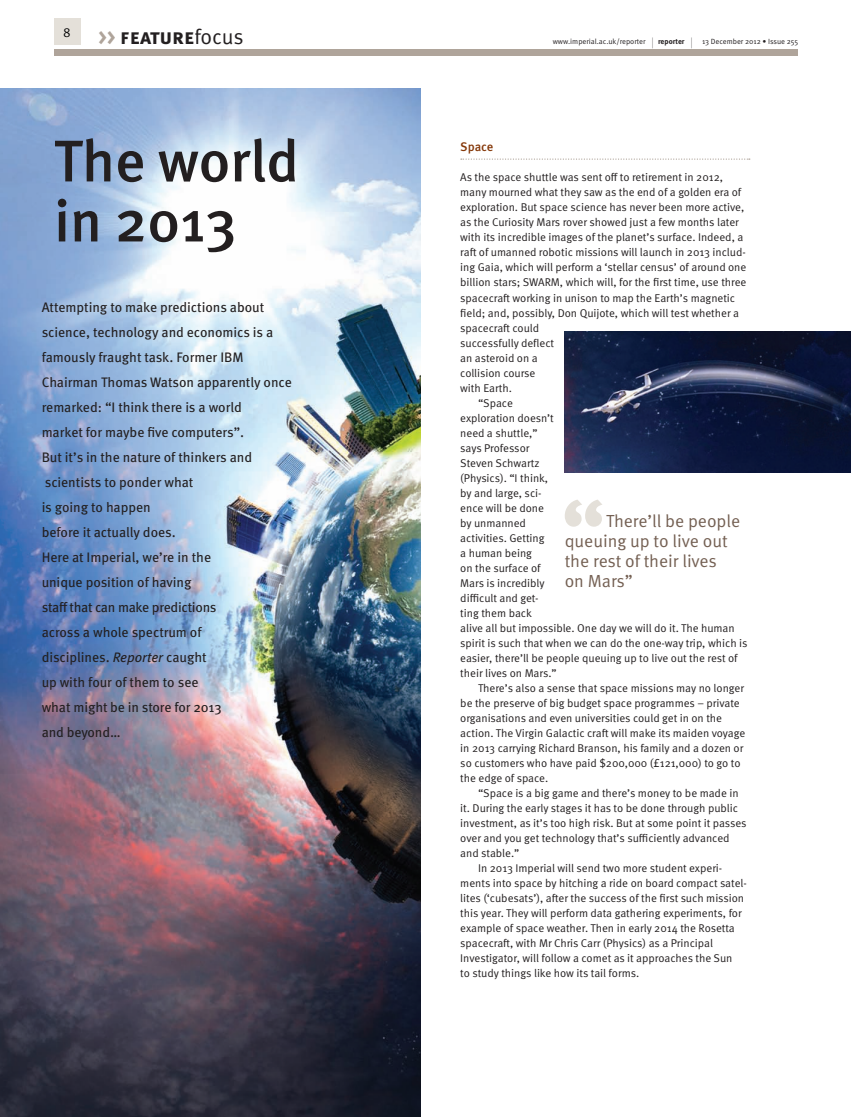
<style>
.page{position:relative;width:851px;height:1117px;background:#fff}
.page>*{position:absolute;margin:0;border:0;box-sizing:border-box;transform-origin:0 0}
.t1{font:500 58.75px/60px "Meta OT";letter-spacing:-.01em;color:#231f20}
.t2{font:700 21.25px "Meta OT";letter-spacing:-.005em;color:#231f20}
.t3{font:17.5px/20px "Meta OT Norm";letter-spacing:-.005em;color:#746053}
.t4{font:13.75px/25px "Meta OT";letter-spacing:-.005em;color:#231f20}
.t5{font:13.12px "Meta OT Norm";color:#000}
.t6{font:500 12.5px "Meta OT";color:#853809}
.t7{font:11.25px "Meta OT Norm";letter-spacing:-.005em;color:#231f20}
.t8{font:7.5px "Meta OT Norm";letter-spacing:-.005em;color:#231f20}
.t9{font:700 7.5px "Meta OT";color:#231f20}
.s1{color:#afa49a}
.s2{font-family:"Meta OT Norm";font-weight:400}
.s3{font-size:11.25px}
.s4{font-family:"Meta OT Norm";font-weight:400;font-size:11.25px}
.s5{font-style:italic}
</style>
<div class="page">
<img style="left:0;top:89px;width:420px;height:1027px">
<img style="left:564px;top:331px;width:286px;height:141px">
<svg style="left:565px;top:499px;width:37px;height:27px"></svg>
<svg style="left:461px;top:158px;width:288px;height:2px"></svg>
<div style="left:54px;top:19px;width:26px;height:26px;background:#e4e0d9"></div>
<div style="left:54px;top:49px;width:743px;height:7px;background:#afa49a"></div>
<p class="t5" style="left:63px;top:24px;width:9px">8</p>
<h2 class="t2" style="left:98px;top:24px;width:147px"><span class="s1">&gt;&gt;</span> feature<span class="s2">focus</span></h2>
<p class="t8" style="left:552px;top:37px;width:102px">www.imperial.ac.uk/reporter <span class="s3">|</span></p>
<p class="t9" style="left:658px;top:37px;width:35px">reporter <span class="s4">|</span></p>
<p class="t8" style="left:702px;top:37px;width:98px">13 December 2012 • Issue 255</p>
<h1 class="t1" style="left:54px;top:132px;width:247px">The world in 2013</h1>
<p class="t4" style="left:42px;top:294px;width:251px">Attempting to make predictions about science, technology and economics is a famously fraught task. Former IBM<br>Chairman Thomas Watson apparently once remarked: “I think there is a world<br>market for maybe five computers”.<br>But it’s in the nature of thinkers and scientists to ponder what<br>is going to happen<br>before it actually does.<br>Here at Imperial, we’re in the<br>unique position of having<br>staff that can make predictions<br>across a whole spectrum of<br>disciplines. <span class="s5">Reporter</span> caught<br>up with four of them to see<br>what might be in store for 2013<br>and beyond…</p>
<p class="t6" style="left:460px;top:139px;width:35px">Space</p>
<p class="t7" style="left:460px;top:171px;width:264px">As the space shuttle was sent off to retirement in 2012,</p>
<p class="t7" style="left:460px;top:186px;width:282px">many mourned what they saw as the end of a golden era of</p>
<p class="t7" style="left:460px;top:201px;width:285px">exploration. But space science has never been more active,</p>
<p class="t7" style="left:460px;top:216px;width:280px">as the Curiosity Mars rover showed just a few months later</p>
<p class="t7" style="left:460px;top:231px;width:284px">with its incredible images of the planet’s surface. Indeed, a</p>
<p class="t7" style="left:460px;top:246px;width:287px">raft of umanned robotic missions will launch in 2013 includ-</p>
<p class="t7" style="left:460px;top:261px;width:287px">ing Gaia, which will perform a ‘stellar census’ of around one</p>
<p class="t7" style="left:460px;top:276px;width:287px">billion stars; SWARM, which will, for the first time, use three</p>
<p class="t7" style="left:460px;top:291px;width:276px">spacecraft working in unison to map the Earth’s magnetic</p>
<p class="t7" style="left:460px;top:306px;width:280px">field; and, possibly, Don Quijote, which will test whether a</p>
<p class="t7" style="left:460px;top:321px;width:80px">spacecraft could</p>
<p class="t7" style="left:460px;top:336px;width:95px">successfully deflect</p>
<p class="t7" style="left:460px;top:351px;width:79px">an asteroid on a</p>
<p class="t7" style="left:460px;top:366px;width:77px">collision course</p>
<p class="t7" style="left:460px;top:381px;width:53px">with Earth.</p>
<p class="t7" style="left:478px;top:396px;width:36px">“Space</p>
<p class="t7" style="left:460px;top:411px;width:95px">exploration doesn’t</p>
<p class="t7" style="left:460px;top:426px;width:79px">need a shuttle,”</p>
<p class="t7" style="left:460px;top:441px;width:71px">says Professor</p>
<p class="t7" style="left:460px;top:456px;width:81px">Steven Schwartz</p>
<p class="t7" style="left:460px;top:471px;width:89px">(Physics). “I think,</p>
<p class="t7" style="left:460px;top:486px;width:83px">by and large, sci-</p>
<p class="t7" style="left:460px;top:501px;width:85px">ence will be done</p>
<p class="t7" style="left:460px;top:516px;width:67px">by unmanned</p>
<p class="t7" style="left:460px;top:531px;width:86px">activities. Getting</p>
<p class="t7" style="left:460px;top:546px;width:73px">a human being</p>
<p class="t7" style="left:460px;top:561px;width:82px">on the surface of</p>
<p class="t7" style="left:460px;top:576px;width:86px">Mars is incredibly</p>
<p class="t7" style="left:460px;top:591px;width:80px">difficult and get-</p>
<p class="t7" style="left:460px;top:606px;width:73px">ting them back</p>
<p class="t7" style="left:460px;top:621px;width:276px">alive all but impossible. One day we will do it. The human</p>
<p class="t7" style="left:460px;top:636px;width:289px">spirit is such that when we can do the one-way trip, which is</p>
<p class="t7" style="left:460px;top:651px;width:279px">easier, there’ll be people queuing up to live out the rest of</p>
<p class="t7" style="left:460px;top:666px;width:98px">their lives on Mars.”</p>
<p class="t7" style="left:478px;top:681px;width:267px">There’s also a sense that space missions may no longer</p>
<p class="t7" style="left:460px;top:696px;width:281px">be the preserve of big budget space programmes – private</p>
<p class="t7" style="left:460px;top:710px;width:263px">organisations and even universities could get in on the</p>
<p class="t7" style="left:460px;top:725px;width:286px">action. The Virgin Galactic craft will make its maiden voyage</p>
<p class="t7" style="left:460px;top:740px;width:285px">in 2013 carrying Richard Branson, his family and a dozen or</p>
<p class="t7" style="left:460px;top:755px;width:282px">so customers who have paid $200,000 (£121,000) to go to</p>
<p class="t7" style="left:460px;top:770px;width:89px">the edge of space.</p>
<p class="t7" style="left:478px;top:785px;width:262px">“Space is a big game and there’s money to be made in</p>
<p class="t7" style="left:460px;top:800px;width:279px">it. During the early stages it has to be done through public</p>
<p class="t7" style="left:460px;top:815px;width:288px">investment, as it’s too high risk. But at some point it passes</p>
<p class="t7" style="left:460px;top:830px;width:271px">over and you get technology that’s sufficiently advanced</p>
<p class="t7" style="left:460px;top:845px;width:61px">and stable.”</p>
<p class="t7" style="left:478px;top:860px;width:246px">In 2013 Imperial will send two more student experi-</p>
<p class="t7" style="left:460px;top:875px;width:288px">ments into space by hitching a ride on board compact satel-</p>
<p class="t7" style="left:460px;top:890px;width:285px">lites (‘cubesats’), after the success of the first such mission</p>
<p class="t7" style="left:460px;top:905px;width:283px">this year. They will perform data gathering experiments, for</p>
<p class="t7" style="left:460px;top:920px;width:276px">example of space weather. Then in early 2014 the Rosetta</p>
<p class="t7" style="left:460px;top:935px;width:254px">spacecraft, with Mr Chris Carr (Physics) as a Principal</p>
<p class="t7" style="left:460px;top:950px;width:273px">Investigator, will follow a comet as it approaches the Sun</p>
<p class="t7" style="left:460px;top:965px;width:180px">to study things like how its tail forms.</p>
<h3 class="t3" style="left:564px;top:510px;width:177px;text-indent:41px">There’ll be people queuing up to live out the rest of their lives on Mars”</h3>
</div>
